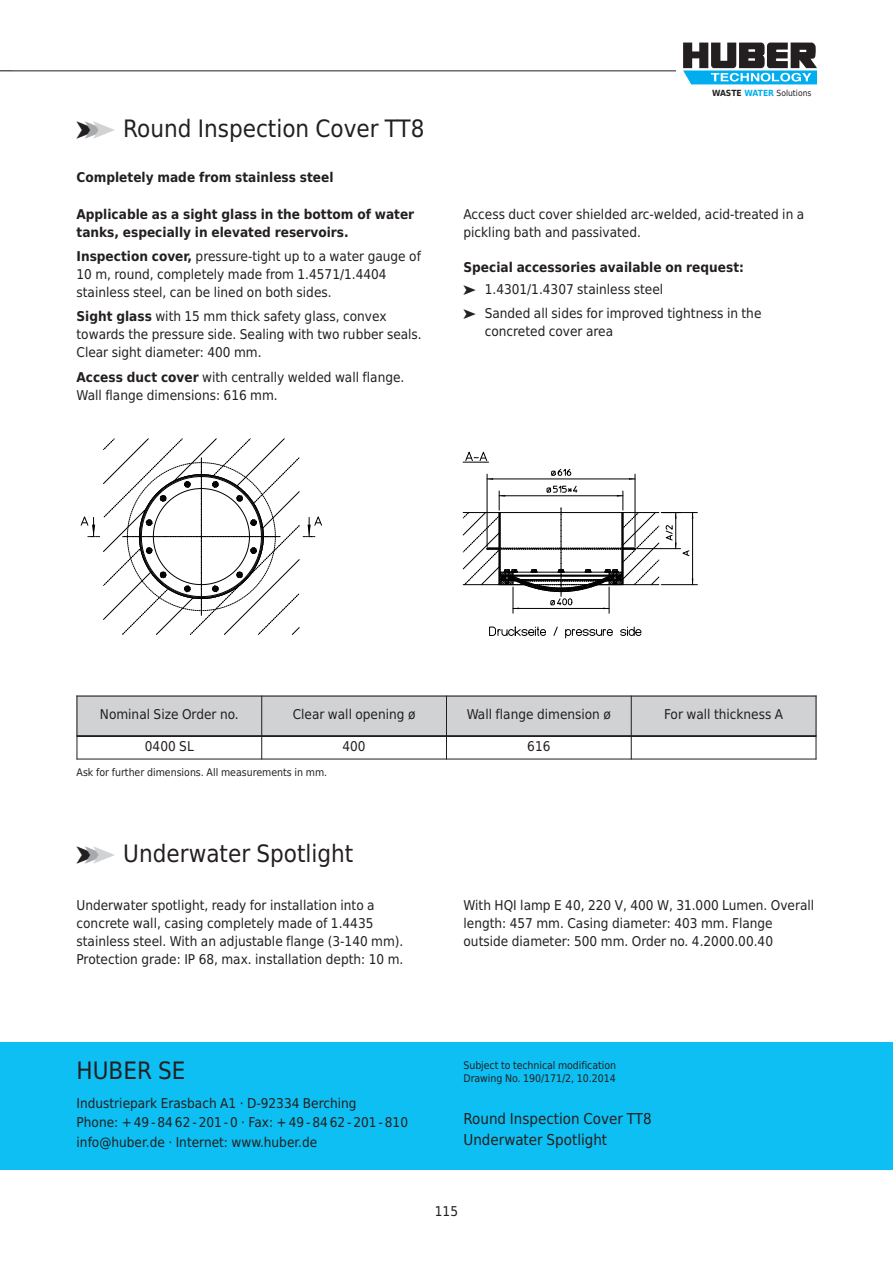
<style>
.page{position:relative;width:893px;height:1263px;background:#fff}
.page>*{position:absolute;margin:0;border:0;box-sizing:border-box;transform-origin:0 0}
.t1{font:24px "Huber Tec";color:#231f20}
.t2{font:15px/21px "Huber Tec";color:#231f20}
.t3{font:13.5px/18px "Huber Tec";color:#231f20}
.t4{font:700 13.5px/18px "Huber Tec";color:#231f20}
.t5{font:10.5px/13.5px "Huber Tec";letter-spacing:-.005em;color:#231f20}
.t6{font:8.55px "Huber Tec";color:#231f20}
.s1{color:#a8a9ad}
.s2{color:#d1d2d4}
.s3{font-weight:700}
.s4{font-weight:700;color:#00aeef}
</style>
<div class="page">
<svg style="left:683px;top:43px;width:134px;height:41px"></svg>
<hr style="left:0;top:71px;width:676px;height:1px;background:#231f20">
<div style="left:0;top:1042px;width:893px;height:127px;background:#0dbff2"></div>
<svg style="left:0;top:71px;width:13px;height:1px"></svg>
<div style="left:77px;top:696px;width:185px;height:40px;background:#d1d2d4"></div>
<div style="left:262px;top:696px;width:184px;height:40px;background:#d1d2d4"></div>
<div style="left:446px;top:696px;width:185px;height:40px;background:#d1d2d4"></div>
<div style="left:631px;top:696px;width:185px;height:40px;background:#d1d2d4"></div>
<hr style="left:77px;top:696px;width:1px;height:40px;background:#231f20">
<hr style="left:261px;top:696px;width:1px;height:40px;background:#231f20">
<hr style="left:446px;top:696px;width:1px;height:40px;background:#231f20">
<hr style="left:631px;top:696px;width:1px;height:40px;background:#231f20">
<hr style="left:816px;top:696px;width:1px;height:40px;background:#231f20">
<hr style="left:77px;top:696px;width:739px;height:1px;background:#231f20">
<hr style="left:77px;top:735px;width:739px;height:1px;background:#231f20">
<svg style="left:77px;top:737px;width:1px;height:22px"></svg>
<svg style="left:261px;top:737px;width:1px;height:22px"></svg>
<svg style="left:446px;top:737px;width:1px;height:22px"></svg>
<svg style="left:631px;top:737px;width:1px;height:22px"></svg>
<svg style="left:816px;top:736px;width:1px;height:23px"></svg>
<hr style="left:77px;top:736px;width:739px;height:1px;background:#231f20">
<hr style="left:77px;top:759px;width:739px;height:1px;background:#231f20">
<svg style="left:80px;top:439px;width:242px;height:196px"></svg>
<svg style="left:489px;top:626px;width:57px;height:10px"></svg>
<svg style="left:553px;top:626px;width:5px;height:10px"></svg>
<svg style="left:565px;top:627px;width:77px;height:11px"></svg>
<hr style="left:661px;top:584px;width:36px;height:1px;background:#000">
<hr style="left:661px;top:512px;width:36px;height:1px;background:#000">
<svg style="left:463px;top:451px;width:230px;height:162px"></svg>
<h1 class="t1" style="left:77px;top:115px;width:349px">➤<span class="s1">➤</span><span class="s2">➤</span> Round Inspection Cover TT8</h1>
<p class="t4" style="left:77px;top:168px;width:258px">Completely made from stainless steel</p>
<p class="t4" style="left:77px;top:205px;width:339px">Applicable as a sight glass in the bottom of water tanks, especially in elevated reservoirs.</p>
<p class="t3" style="left:77px;top:247px;width:346px"><span class="s3">Inspection cover,</span> pressure-tight up to a water gauge of<br>10 m, round, completely made from 1.4571/1.4404 stainless steel, can be lined on both sides.</p>
<p class="t3" style="left:77px;top:308px;width:347px"><span class="s3">Sight glass</span> with 15 mm thick safety glass, convex towards the pressure side. Sealing with two rubber seals.<br>Clear sight diameter: 400 mm.</p>
<p class="t3" style="left:77px;top:368px;width:329px"><span class="s3">Access duct cover</span> with centrally welded wall flange.<br>Wall flange dimensions: 616 mm.</p>
<p class="t6" style="left:712px;top:86px;width:101px"><span class="s3">WASTE</span> <span class="s4">WATER</span> Solutions</p>
<p class="t3" style="left:463px;top:205px;width:342px">Access duct cover shielded arc-welded, acid-treated in a pickling bath and passivated.</p>
<p class="t4" style="left:463px;top:258px;width:282px">Special accessories available on request:</p>
<p class="t3" style="left:463px;top:277px;width:299px;line-height:24.5px">➤ 1.4301/1.4307 stainless steel<br>➤ Sanded all sides for improved tightness in the</p>
<p class="t3" style="left:485px;top:323px;width:130px">concreted cover area</p>
<p class="t3" style="left:100px;top:706px;width:140px">Nominal Size Order no.</p>
<p class="t3" style="left:293px;top:706px;width:124px">Clear wall opening ø</p>
<p class="t3" style="left:467px;top:706px;width:146px">Wall flange dimension ø</p>
<p class="t3" style="left:664px;top:706px;width:121px">For wall thickness A</p>
<p class="t3" style="left:145px;top:738px;width:50px">0400 SL</p>
<p class="t3" style="left:342px;top:738px;width:25px">400</p>
<p class="t3" style="left:527px;top:738px;width:25px">616</p>
<p class="t5" style="left:77px;top:765px;width:252px">Ask for further dimensions. All measurements in mm.</p>
<h1 class="t1" style="left:77px;top:840px;width:278px">➤<span class="s1">➤</span><span class="s2">➤</span> Underwater Spotlight</h1>
<p class="t3" style="left:77px;top:896px;width:328px">Underwater spotlight, ready for installation into a concrete wall, casing completely made of 1.4435 stainless steel. With an adjustable flange (3-140 mm).<br>Protection grade: IP 68, max. installation depth: 10 m.</p>
<p class="t3" style="left:464px;top:896px;width:352px">With HQI lamp E 40, 220 V, 400 W, 31.000 Lumen. Overall length: 457 mm. Casing diameter: 403 mm. Flange outside diameter: 500 mm. Order no. 4.2000.00.40</p>
<h1 class="t1" style="left:77px;top:1057px;width:111px">HUBER SE</h1>
<p class="t3" style="left:77px;top:1093px;width:333px;line-height:19.5px">Industriepark Erasbach A1 · D-92334 Berching<br>Phone: + 49 - 84 62 - 201 - 0 · Fax: + 49 - 84 62 - 201 - 810 info@huber.de · Internet: www.huber.de</p>
<p class="t5" style="left:463px;top:1058px;width:154px">Subject to technical modification<br>Drawing No. 190/171/2, 10.2014</p>
<p class="t2" style="left:463px;top:1109px;width:190px">Round Inspection Cover TT8<br>Underwater Spotlight</p>
<p class="t3" style="left:435px;top:1202px;width:25px">115</p>
</div>
